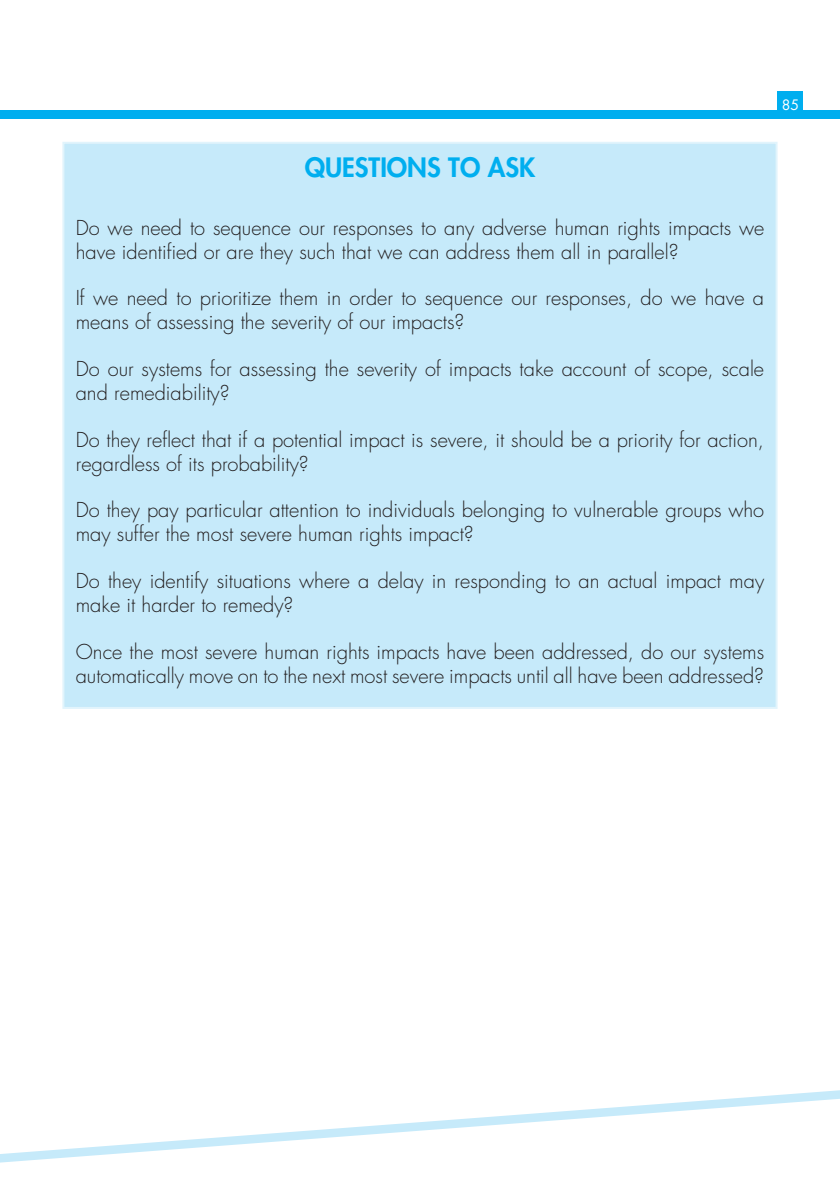
<style>
.page{position:relative;width:840px;height:1191px;background:#fff}
.page>*{position:absolute;margin:0;border:0;box-sizing:border-box;transform-origin:0 0}
.BOX_Title{font:800 26px "Futura Std";color:#00aeef}
.BOX_txt{font:300 20px/24px "Futura Std";color:#231f20}
.t1{font:14px "Futura Std";color:#fff}
</style>
<div class="page">
<div style="left:0;top:110px;width:839px;height:9px;background:#00aeef"></div>
<svg style="left:0;top:1090px;width:839px;height:72px"></svg>
<div style="left:777px;top:91px;width:25px;height:25px;background:#00aeef"></div>
<div style="left:63px;top:143px;width:713px;height:565px;background:#c6eafa"></div>
<p class="BOX_Title" style="left:304px;top:150px;width:232px">QUESTIONS TO ASK</p>
<p class="BOX_txt" style="left:76px;top:216px;width:689px">Do we need to sequence our responses to any adverse human rights impacts we have identified or are they such that we can address them all in parallel?</p>
<p class="BOX_txt" style="left:76px;top:287px;width:689px">If we need to prioritize them in order to sequence our responses, do we have a means of assessing the severity of our impacts?</p>
<p class="BOX_txt" style="left:76px;top:357px;width:689px">Do our systems for assessing the severity of impacts take account of scope, scale and remediability?</p>
<p class="BOX_txt" style="left:76px;top:428px;width:689px">Do they reflect that if a potential impact is severe, it should be a priority for action, regardless of its probability?</p>
<p class="BOX_txt" style="left:76px;top:499px;width:689px">Do they pay particular attention to individuals belonging to vulnerable groups who may suffer the most severe human rights impact?</p>
<p class="BOX_txt" style="left:76px;top:569px;width:689px">Do they identify situations where a delay in responding to an actual impact may make it harder to remedy?</p>
<p class="BOX_txt" style="left:76px;top:640px;width:689px">Once the most severe human rights impacts have been addressed, do our systems automatically move on to the next most severe impacts until all have been addressed?</p>
<p class="t1" style="left:781px;top:96px;width:19px">85</p>
</div>
